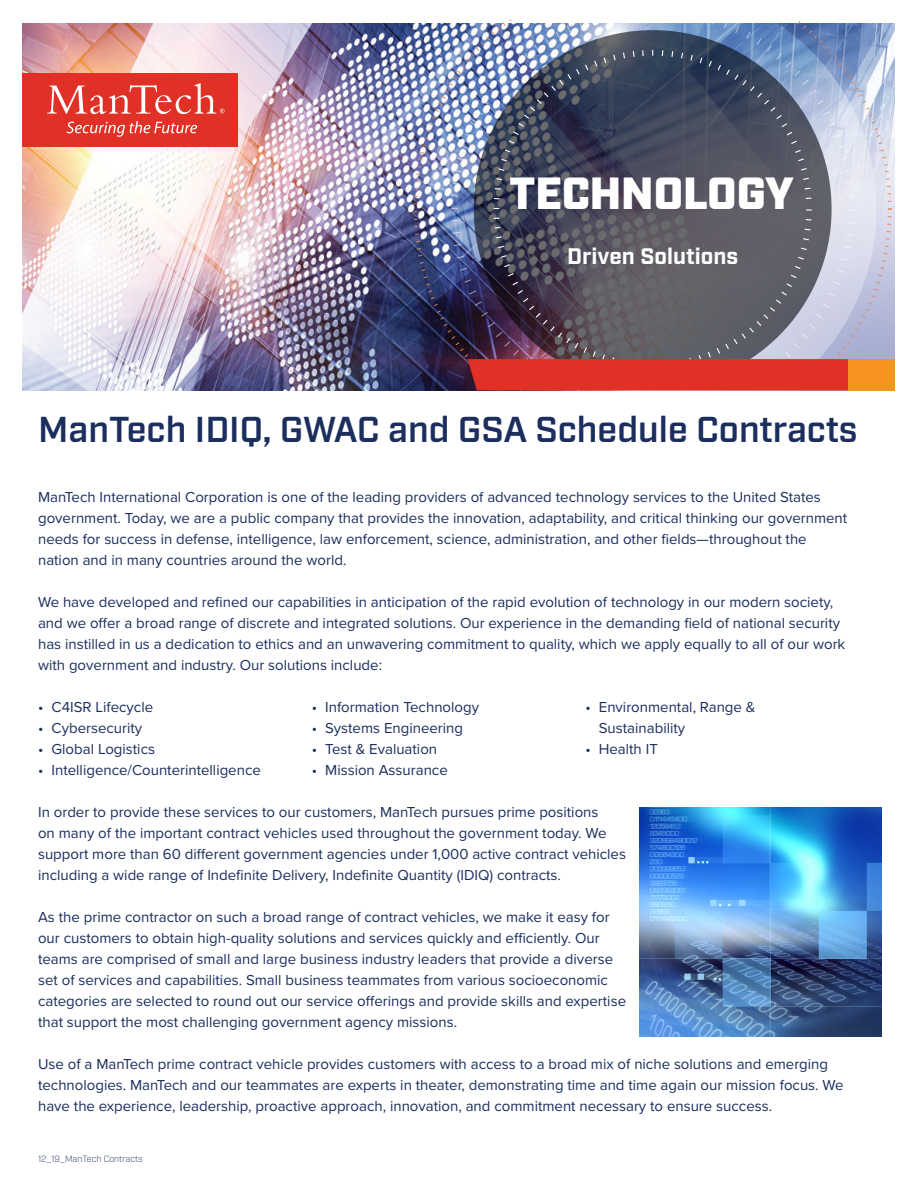
<style>
.page{position:relative;width:918px;height:1188px;background:#fff}
.page>*{position:absolute;margin:0;border:0;box-sizing:border-box;transform-origin:0 0}
.t1{font:900 45px "Industry";color:#fff}
.t2{font:600 36px "Industry";color:#1b2e5d}
.t3{font:700 22.5px "Industry";color:#fff}
.t4{font:15px/21px "Proxima Nova";color:#1b2e5d}
.t5{font:300 9px "Industry";color:#1b2e5d}
</style>
<div class="page">
<img style="left:22px;top:23px;width:873px;height:367px">
<svg style="left:414px;top:19px;width:478px;height:371px;background:#746c7f"></svg>
<div style="left:848px;top:359px;width:47px;height:31px;background:#f79420"></div>
<div style="left:22px;top:73px;width:216px;height:74px;background:#e13026"></div>
<svg style="left:66px;top:121px;width:131px;height:16px"></svg>
<svg style="left:47px;top:83px;width:178px;height:31px"></svg>
<img style="left:640px;top:807px;width:242px;height:230px">
<p class="t1" style="left:510px;top:166px;width:286px">TECHNOLOGY</p>
<p class="t3" style="left:567px;top:242px;width:173px">Driven Solutions</p>
<p class="t2" style="left:38px;top:408px;width:821px">ManTech IDIQ, GWAC and GSA Schedule Contracts</p>
<p class="t4" style="left:38px;top:486px;width:811px">ManTech International Corporation is one of the leading providers of advanced technology services to the United States government. Today, we are a public company that provides the innovation, adaptability, and critical thinking our government needs for success in defense, intelligence, law enforcement, science, administration, and other fields—throughout the nation and in many countries around the world.</p>
<p class="t4" style="left:38px;top:591px;width:809px">We have developed and refined our capabilities in anticipation of the rapid evolution of technology in our modern society, and we offer a broad range of discrete and integrated solutions. Our experience in the demanding field of national security has instilled in us a dedication to ethics and an unwavering commitment to quality, which we apply equally to all of our work with government and industry. Our solutions include:</p>
<p class="t4" style="left:38px;top:696px;width:117px">• C4ISR Lifecycle</p>
<p class="t4" style="left:38px;top:717px;width:106px">• Cybersecurity</p>
<p class="t4" style="left:38px;top:738px;width:118px">• Global Logistics</p>
<p class="t4" style="left:38px;top:759px;width:224px">• Intelligence/Counterintelligence</p>
<p class="t4" style="left:312px;top:696px;width:169px">• Information Technology</p>
<p class="t4" style="left:312px;top:717px;width:153px">• Systems Engineering</p>
<p class="t4" style="left:312px;top:738px;width:127px">• Test &amp; Evaluation</p>
<p class="t4" style="left:312px;top:759px;width:138px">• Mission Assurance</p>
<p class="t4" style="left:585px;top:696px;width:172px">• Environmental, Range &amp;</p>
<p class="t4" style="left:599px;top:717px;width:88px">Sustainability</p>
<p class="t4" style="left:585px;top:738px;width:74px">• Health IT</p>
<p class="t4" style="left:38px;top:801px;width:589px">In order to provide these services to our customers, ManTech pursues prime positions<br>on many of the important contract vehicles used throughout the government today. We support more than 60 different government agencies under 1,000 active contract vehicles including a wide range of Indefinite Delivery, Indefinite Quantity (IDIQ) contracts.</p>
<p class="t4" style="left:38px;top:906px;width:590px">As the prime contractor on such a broad range of contract vehicles, we make it easy for our customers to obtain high-quality solutions and services quickly and efficiently. Our teams are comprised of small and large business industry leaders that provide a diverse set of services and capabilities. Small business teammates from various socioeconomic categories are selected to round out our service offerings and provide skills and expertise that support the most challenging government agency missions.</p>
<p class="t4" style="left:38px;top:1053px;width:807px">Use of a ManTech prime contract vehicle provides customers with access to a broad mix of niche solutions and emerging technologies. ManTech and our teammates are experts in theater, demonstrating time and time again our mission focus. We have the experience, leadership, proactive approach, innovation, and commitment necessary to ensure success.</p>
<p class="t5" style="left:38px;top:1154px;width:106px">12_19_ManTech Contracts</p>
</div>
